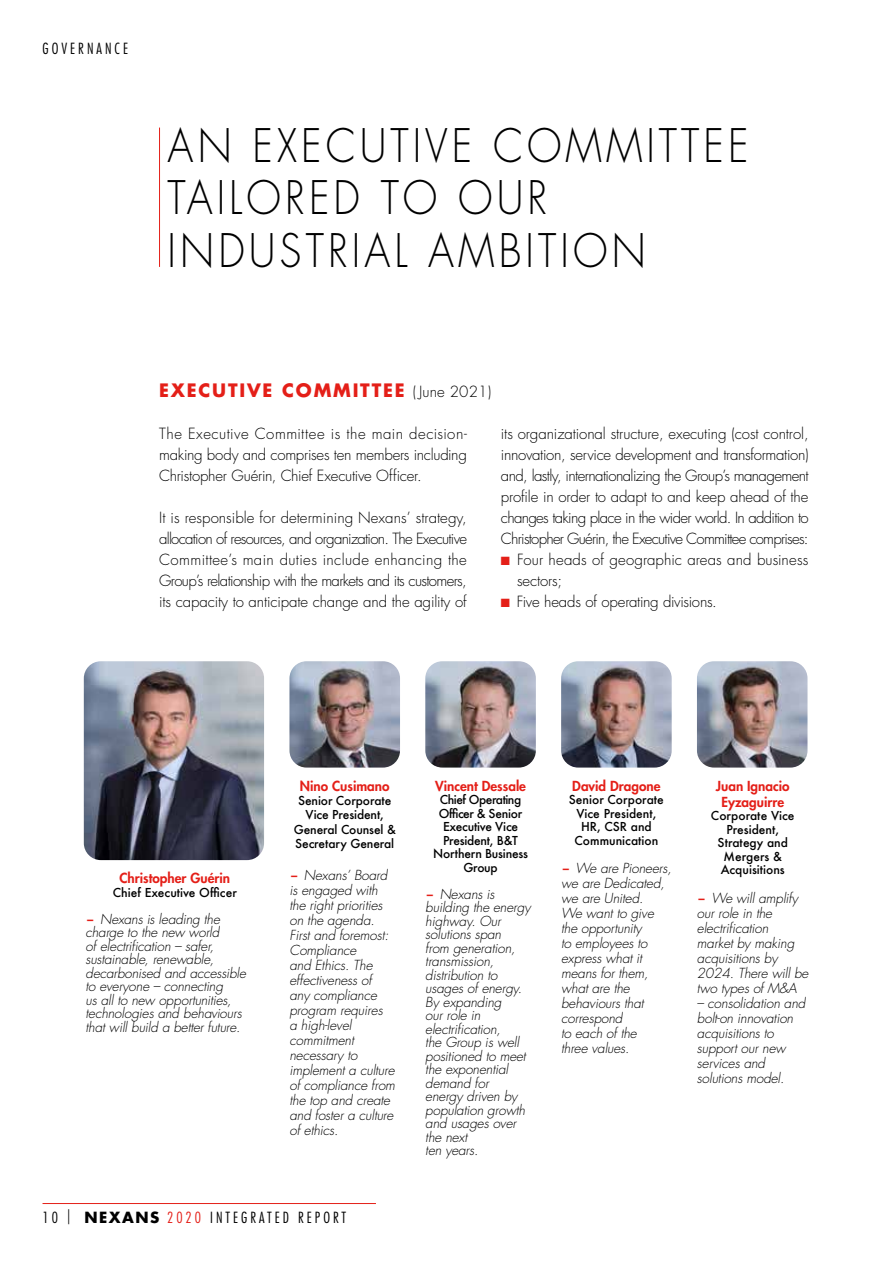
<style>
.page{position:relative;width:893px;height:1263px;background:#fff}
.page>*{position:absolute;margin:0;border:0;box-sizing:border-box;transform-origin:0 0}
.t1{font:300 45px/52.5px "Futura LT";letter-spacing:.1em;color:#000;scale:.9 1}
.t2{font:700 18px "Futura LT";letter-spacing:.1em;color:#e41f18}
.t3{font:300 15px/21px "Futura";letter-spacing:-.015em;color:#000;text-align:justify}
.t4{font:300 15px/21px "Futura";letter-spacing:.005em;color:#000}
.t5{font:300 condensed 15px "Futura";letter-spacing:.2em;color:#000}
.t6{font:italic 300 13.5px/15px "Futura";letter-spacing:-.01em;color:#000}
.t7{font:800 13.5px/16.2px "Futura";color:#e41f18;text-align:center}
.t8{font:500 12px/13.5px "Futura";letter-spacing:-.005em;color:#000;text-align:center}
.s1{font-weight:300;font-size:15px;color:#000}
.s2{color:#e41f18}
.s3{font-weight:500;font-style:normal;font-size:15px;color:#e41f18}
.s4{font-family:"Futura LT";font-weight:700;font-stretch:normal}
</style>
<div class="page">
<hr style="left:43px;top:1203px;width:333px;height:1px;background:#e41f18">
<hr style="left:159px;top:128px;width:1px;height:139px;background:#e41f18">
<img style="left:425px;top:661px;width:111px;height:106px">
<img style="left:561px;top:661px;width:111px;height:106px">
<img style="left:697px;top:661px;width:110px;height:106px">
<img style="left:84px;top:661px;width:180px;height:199px">
<img style="left:289px;top:661px;width:111px;height:106px">
<p class="t5" style="left:43px;top:40px;width:87px">GOVERNANCE</p>
<h1 class="t1" style="left:168px;top:121px;width:647px">AN EXECUTIVE COMMITTEE<br>TAILORED TO OUR<br>INDUSTRIAL AMBITION</h1>
<h2 class="t2" style="left:159px;top:379px;width:334px">EXECUTIVE COMMITTEE <span class="s1">(June 2021)</span></h2>
<p class="t3" style="left:159px;top:424px;width:309px">The Executive Committee is the main decision&shy;making body and comprises ten members including Christopher Guérin, Chief Executive Officer.</p>
<p class="t3" style="left:159px;top:508px;width:309px">It is responsible for determining Nexans’ strategy, allocation of resources, and organization. The Executive Committee’s main duties include enhancing the Group’s relationship with the markets and its customers, its capacity to anticipate change and the agility of</p>
<p class="t3" style="left:501px;top:424px;width:309px">its organizational structure, executing (cost control, innovation, service development and transformation) and, lastly, internationalizing the Group’s management profile in order to adapt to and keep ahead of the changes taking place in the wider world. In addition to Christopher Guérin, the Executive Committee comprises:</p>
<p class="t4" style="left:517px;top:550px;width:293px;text-indent:-16px"><span class="s2">■</span> Four heads of geographic areas and business sectors;</p>
<p class="t3" style="left:501px;top:592px;width:217px"><span class="s2">■</span> Five heads of operating divisions.</p>
<p class="t7" style="left:120px;top:870px;width:112px">Christopher Guérin</p>
<p class="t8" style="left:113px;top:885px;width:126px">Chief Executive Officer</p>
<p class="t6" style="left:86px;top:912px;width:162px;line-height:13.5px"><span class="s3">–</span> Nexans is leading the charge to the new world<br>of electrification – safer, sustainable, renewable, decarbonised and accessible to everyone – connecting<br>us all to new opportunities, technologies and behaviours that will build a better future.</p>
<p class="t7" style="left:300px;top:777px;width:91px">Nino Cusimano</p>
<p class="t8" style="left:294px;top:793px;width:104px;line-height:14.4px">Senior Corporate<br>Vice President,<br>General Counsel &amp;<br>Secretary General</p>
<p class="t6" style="left:289px;top:867px;width:107px"><span class="s3">–</span> Nexans’ Board is engaged with the right priorities on the agenda.<br>First and foremost:<br>Compliance<br>and Ethics. The effectiveness of any compliance program requires<br>a high-level commitment necessary to implement a culture of compliance from the top and create and foster a culture of ethics.</p>
<p class="t5" style="left:43px;top:1208px;width:305px">10 | <span class="s4">NEXANS</span> <span class="s2">2020</span> INTEGRATED REPORT</p>
<p class="t7" style="left:435px;top:777px;width:92px">Vincent Dessale</p>
<p class="t8" style="left:433px;top:793px;width:96px">Chief Operating<br>Officer &amp; Senior<br>Executive Vice<br>President, B&amp;T<br>Northern Business<br>Group</p>
<p class="t6" style="left:425px;top:887px;width:107px;line-height:13.5px"><span class="s3">–</span> Nexans is building the energy highway. Our solutions span<br>from generation, transmission, distribution to usages of energy.<br>By expanding<br>our role in electrification,<br>the Group is well positioned to meet the exponential demand for<br>energy driven by population growth and usages over the next<br>ten years.</p>
<p class="t7" style="left:572px;top:777px;width:90px">David Dragone</p>
<p class="t8" style="left:569px;top:793px;width:96px">Senior Corporate<br>Vice President,<br>HR, CSR and<br>Communication</p>
<p class="t6" style="left:561px;top:861px;width:112px"><span class="s3">–</span> We are Pioneers, we are Dedicated, we are United.<br>We want to give the opportunity<br>to employees to express what it means for them, what are the behaviours that correspond<br>to each of the<br>three values.</p>
<p class="t7" style="left:716px;top:777px;width:75px">Juan Ignacio<br>Eyzaguirre</p>
<p class="t8" style="left:711px;top:809px;width:85px">Corporate Vice<br>President,<br>Strategy and<br>Mergers &amp;<br>Acquisitions</p>
<p class="t6" style="left:697px;top:891px;width:113px"><span class="s3">–</span> We will amplify our role in the electrification<br>market by making acquisitions by<br>2024. There will be two types of M&amp;A</p>
<p class="t6" style="left:697px;top:996px;width:110px">– consolidation and bolt-on innovation acquisitions to support our new services and solutions model.</p>
</div>
